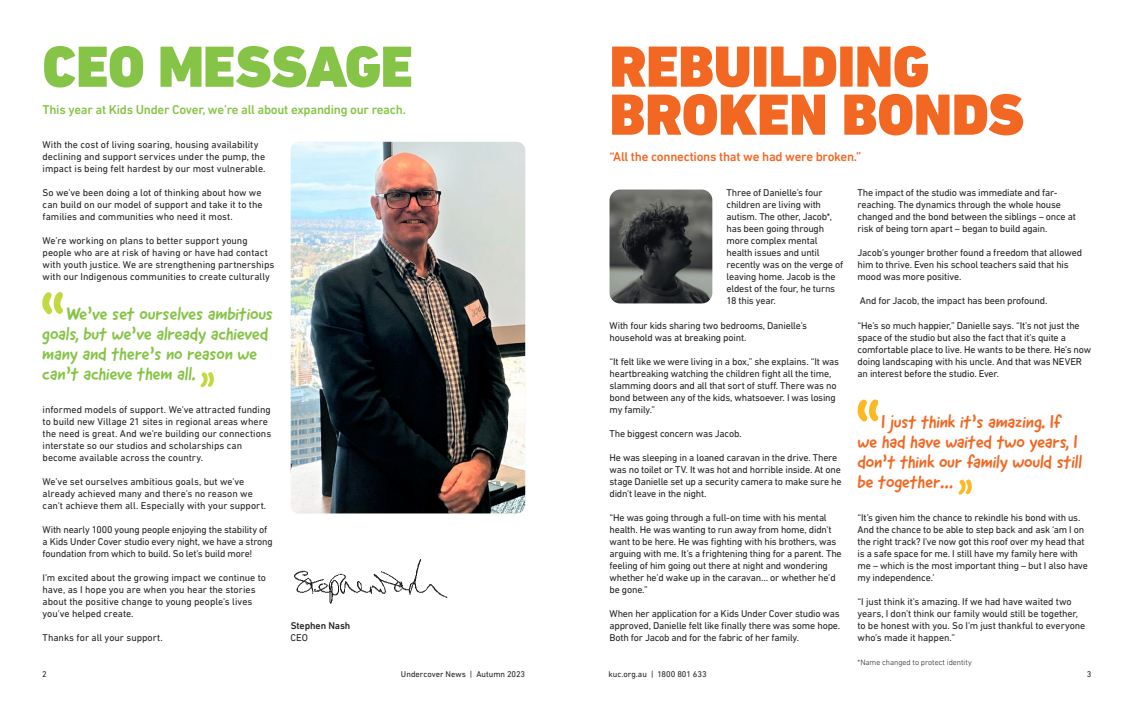
<style>
.page{position:relative;width:1134px;height:709px;background:#fff}
.page>*{position:absolute;margin:0;border:0;box-sizing:border-box;transform-origin:0 0}
.t1{font:900 59px/48px "DIN Next LT Pro";letter-spacing:-.01em;color:#f26722}
.t2{font:900 59px "DIN Next LT Pro";letter-spacing:-.015em;color:#85c446}
.t3{font:18px/20px "Good Dog New";letter-spacing:-.01em;color:#85c446}
.t4{font:18px/20px "Good Dog New";letter-spacing:-.01em;color:#f26722}
.t5{font:500 13px "DIN Next LT Pro";letter-spacing:-.02em;color:#85c446}
.t6{font:500 13px "DIN Next LT Pro";letter-spacing:-.02em;color:#f26722}
.t7{font:10px/12px "DIN Next LT Pro";letter-spacing:-.015em;color:#231f20}
.t8{font:500 10px "DIN Next LT Pro";letter-spacing:-.01em;color:#231f20}
.t9{font:8.5px "DIN Next LT Pro";letter-spacing:-.005em;color:#231f20}
.t10{font:300 8px "DIN Next LT Pro";letter-spacing:-.005em;color:#231f20}
</style>
<div class="page">
<img style="left:291px;top:142px;width:234px;height:371px">
<img style="left:294px;top:559px;width:154px;height:44px">
<img style="left:609px;top:189px;width:103px;height:114px">
<svg style="left:42px;top:292px;width:22px;height:23px"></svg>
<svg style="left:200px;top:372px;width:14px;height:15px"></svg>
<svg style="left:857px;top:399px;width:22px;height:23px"></svg>
<svg style="left:958px;top:479px;width:14px;height:16px"></svg>
<h1 class="t2" style="left:42px;top:31px;width:372px">CEO MESSAGE</h1>
<h3 class="t5" style="left:43px;top:102px;width:365px">This year at Kids Under Cover, we’re all about expanding our reach.</h3>
<p class="t7" style="left:43px;top:139px;width:225px">With the cost of living soaring, housing availability declining and support services under the pump, the impact is being felt hardest by our most vulnerable.</p>
<p class="t7" style="left:43px;top:187px;width:222px;text-align:justify">So we’ve been doing a lot of thinking about how we can build on our model of support and take it to the families and communities who need it most.</p>
<p class="t7" style="left:43px;top:235px;width:233px">We’re working on plans to better support young people who are at risk of having or have had contact with youth justice. We are strengthening partnerships with our Indigenous communities to create culturally</p>
<h2 class="t3" style="left:42px;top:304px;width:232px;text-indent:24px">We’ve set ourselves ambitious goals, but we’ve already achieved many and there’s no reason we can’t achieve them all.</h2>
<p class="t7" style="left:43px;top:403px;width:230px">informed models of support. We’ve attracted funding to build new Village 21 sites in regional areas where the need is great. And we’re building our connections interstate so our studios and scholarships can become available across the country.</p>
<p class="t7" style="left:43px;top:475px;width:225px">We’ve set ourselves ambitious goals, but we’ve already achieved many and there’s no reason we can’t achieve them all. Especially with your support.</p>
<p class="t7" style="left:43px;top:523px;width:232px">With nearly 1000 young people enjoying the stability of a Kids Under Cover studio every night, we have a strong foundation from which to build. So let’s build more!</p>
<p class="t7" style="left:43px;top:571px;width:225px">I’m excited about the growing impact we continue to have, as I hope you are when you hear the stories about the positive change to young people’s lives you’ve helped create.</p>
<p class="t7" style="left:43px;top:631px;width:122px">Thanks for all your support.</p>
<p class="t8" style="left:291px;top:619px;width:61px">Stephen Nash</p>
<p class="t7" style="left:291px;top:631px;width:19px">CEO</p>
<h1 class="t1" style="left:609px;top:43px;width:416px">REBUILDING<br>BROKEN BONDS</h1>
<h3 class="t6" style="left:609px;top:149px;width:253px">“All the connections that we had were broken.”</h3>
<p class="t7" style="left:726px;top:187px;width:118px">Three of Danielle’s four children are living with autism. The other, Jacob*, has been going through more complex mental health issues and until recently was on the verge of leaving home. Jacob is the eldest of the four, he turns<br>18 this year.</p>
<p class="t7" style="left:609px;top:319px;width:199px">With four kids sharing two bedrooms, Danielle’s household was at breaking point.</p>
<p class="t7" style="left:609px;top:355px;width:231px">“It felt like we were living in a box,” she explains. “It was heartbreaking watching the children fight all the time, slamming doors and all that sort of stuff. There was no bond between any of the kids, whatsoever. I was losing my family.”</p>
<p class="t7" style="left:609px;top:427px;width:134px">The biggest concern was Jacob.</p>
<p class="t7" style="left:609px;top:451px;width:234px">He was sleeping in a loaned caravan in the drive. There was no toilet or TV. It was hot and horrible inside. At one stage Danielle set up a security camera to make sure he didn’t leave in the night.</p>
<p class="t7" style="left:609px;top:511px;width:234px">“He was going through a full-on time with his mental health. He was wanting to run away from home, didn’t want to be here. He was fighting with his brothers, was arguing with me. It’s a frightening thing for a parent. The feeling of him going out there at night and wondering whether he’d wake up in the caravan… or whether he’d be gone.”</p>
<p class="t7" style="left:609px;top:607px;width:232px;text-align:justify">When her application for a Kids Under Cover studio was approved, Danielle felt like finally there was some hope.<br>Both for Jacob and for the fabric of her family.</p>
<p class="t7" style="left:857px;top:187px;width:220px">The impact of the studio was immediate and far&shy;reaching. The dynamics through the whole house changed and the bond between the siblings – once at risk of being torn apart – began to build again.</p>
<p class="t7" style="left:857px;top:247px;width:226px">Jacob’s younger brother found a freedom that allowed him to thrive. Even his school teachers said that his mood was more positive.</p>
<p class="t7" style="left:860px;top:295px;width:189px">And for Jacob, the impact has been profound.</p>
<p class="t7" style="left:857px;top:319px;width:235px">“He’s so much happier,” Danielle says. “It’s not just the space of the studio but also the fact that it’s quite a comfortable place to live. He wants to be there. He’s now doing landscaping with his uncle. And that was NEVER an interest before the studio. Ever.</p>
<h2 class="t4" style="left:857px;top:411px;width:226px;text-indent:24px">I just think it’s amazing. If we had have waited two years, I don’t think our family would still be together…</h2>
<p class="t7" style="left:857px;top:511px;width:232px">“It’s given him the chance to rekindle his bond with us.<br>And the chance to be able to step back and ask ‘am I on the right track? I’ve now got this roof over my head that is a safe space for me. I still have my family here with me – which is the most important thing – but I also have my independence.’</p>
<p class="t7" style="left:857px;top:595px;width:229px">“I just think it’s amazing. If we had have waited two years, I don’t think our family would still be together, to be honest with you. So I’m just thankful to everyone who’s made it happen.”</p>
<p class="t10" style="left:857px;top:657px;width:116px">*Name changed to protect identity</p>
<p class="t9" style="left:42px;top:669px;width:6px">2</p>
<p class="t9" style="left:401px;top:669px;width:126px">Undercover News | Autumn 2023</p>
<p class="t9" style="left:609px;top:669px;width:100px">kuc.org.au | 1800 801 633</p>
<p class="t9" style="left:1087px;top:669px;width:6px">3</p>
</div>
